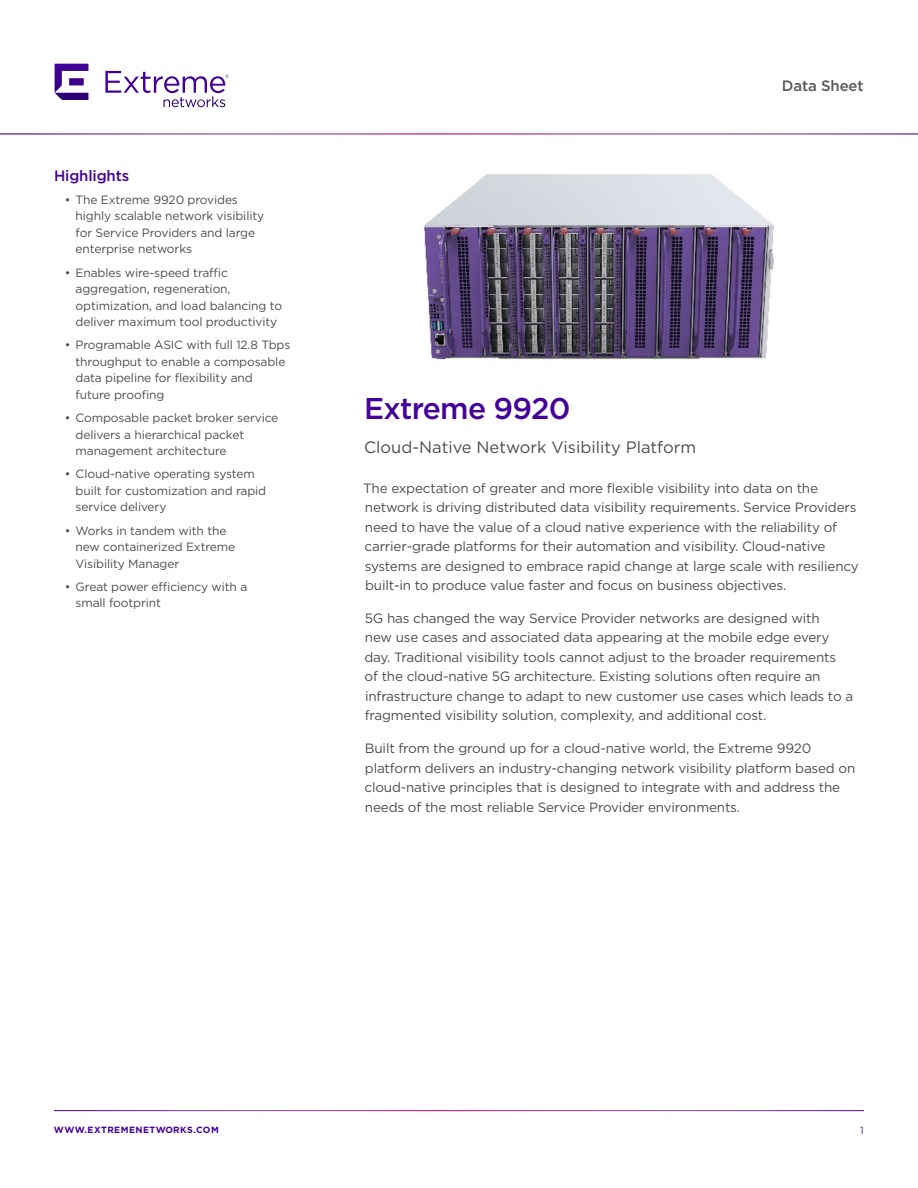
<style>
.page{position:relative;width:918px;height:1188px;background:#fff}
.page>*{position:absolute;margin:0;border:0;box-sizing:border-box;transform-origin:0 0}
.t1{font:500 30px "Gotham";letter-spacing:-.025em;color:#409}
.t2{font:16.5px "Gotham";color:#4d4d4f}
.t3{font:500 15px "Gotham";letter-spacing:-.01em;color:#409}
.t4{font:500 15px "Gotham";letter-spacing:-.01em;color:#58595b}
.t5{font:13.5px/19.5px "Gotham";letter-spacing:-.015em;color:#4d4d4f}
.t6{font:12px/16.5px "Gotham";letter-spacing:-.01em;color:#4d4d4f}
.t7{font:10.5px "Gotham";color:#6026a8}
.t8{font:700 9px "Gotham";letter-spacing:.05em;color:#409}
</style>
<div class="page">
<svg style="left:105px;top:71px;width:124px;height:36px"></svg>
<svg style="left:55px;top:64px;width:33px;height:36px"></svg>
<img style="left:424px;top:174px;width:350px;height:186px">
<p class="t3" style="left:54px;top:165px;width:77px">Highlights</p>
<p class="t6" style="left:76px;top:191px;width:190px;text-indent:-11px">• The Extreme 9920 provides highly scalable network visibility for Service Providers and large enterprise networks</p>
<p class="t6" style="left:76px;top:264px;width:208px;text-indent:-11px">• Enables wire-speed traffic aggregation, regeneration, optimization, and load balancing to deliver maximum tool productivity</p>
<p class="t6" style="left:76px;top:337px;width:216px;text-indent:-11px">• Programable ASIC with full 12.8 Tbps throughput to enable a composable data pipeline for flexibility and future proofing</p>
<p class="t6" style="left:76px;top:409px;width:204px;text-indent:-11px">• Composable packet broker service delivers a hierarchical packet management architecture</p>
<p class="t6" style="left:76px;top:466px;width:192px;text-indent:-11px">• Cloud-native operating system built for customization and rapid service delivery</p>
<p class="t6" style="left:76px;top:522px;width:161px;text-indent:-11px">• Works in tandem with the new containerized Extreme<br>Visibility Manager</p>
<p class="t6" style="left:76px;top:578px;width:173px;text-indent:-11px">• Great power efficiency with a small footprint</p>
<p class="t4" style="left:782px;top:76px;width:83px">Data Sheet</p>
<h1 class="t1" style="left:364px;top:389px;width:208px">Extreme 9920</h1>
<p class="t2" style="left:364px;top:436px;width:334px">Cloud-Native Network Visibility Platform</p>
<p class="t5" style="left:363px;top:478px;width:497px">The expectation of greater and more flexible visibility into data on the network is driving distributed data visibility requirements. Service Providers need to have the value of a cloud native experience with the reliability of carrier-grade platforms for their automation and visibility. Cloud-native systems are designed to embrace rapid change at large scale with resiliency built-in to produce value faster and focus on business objectives.</p>
<p class="t5" style="left:365px;top:608px;width:490px">5G has changed the way Service Provider networks are designed with<br>new use cases and associated data appearing at the mobile edge every day. Traditional visibility tools cannot adjust to the broader requirements<br>of the cloud-native 5G architecture. Existing solutions often require an infrastructure change to adapt to new customer use cases which leads to a fragmented visibility solution, complexity, and additional cost.</p>
<p class="t5" style="left:365px;top:739px;width:492px">Built from the ground up for a cloud-native world, the Extreme 9920 platform delivers an industry-changing network visibility platform based on cloud-native principles that is designed to integrate with and address the needs of the most reliable Service Provider environments.</p>
<p class="t8" style="left:54px;top:1124px;width:166px">WWW.EXTREMENETWORKS.COM</p>
<p class="t7" style="left:860px;top:1124px;width:5px">1</p>
</div>
